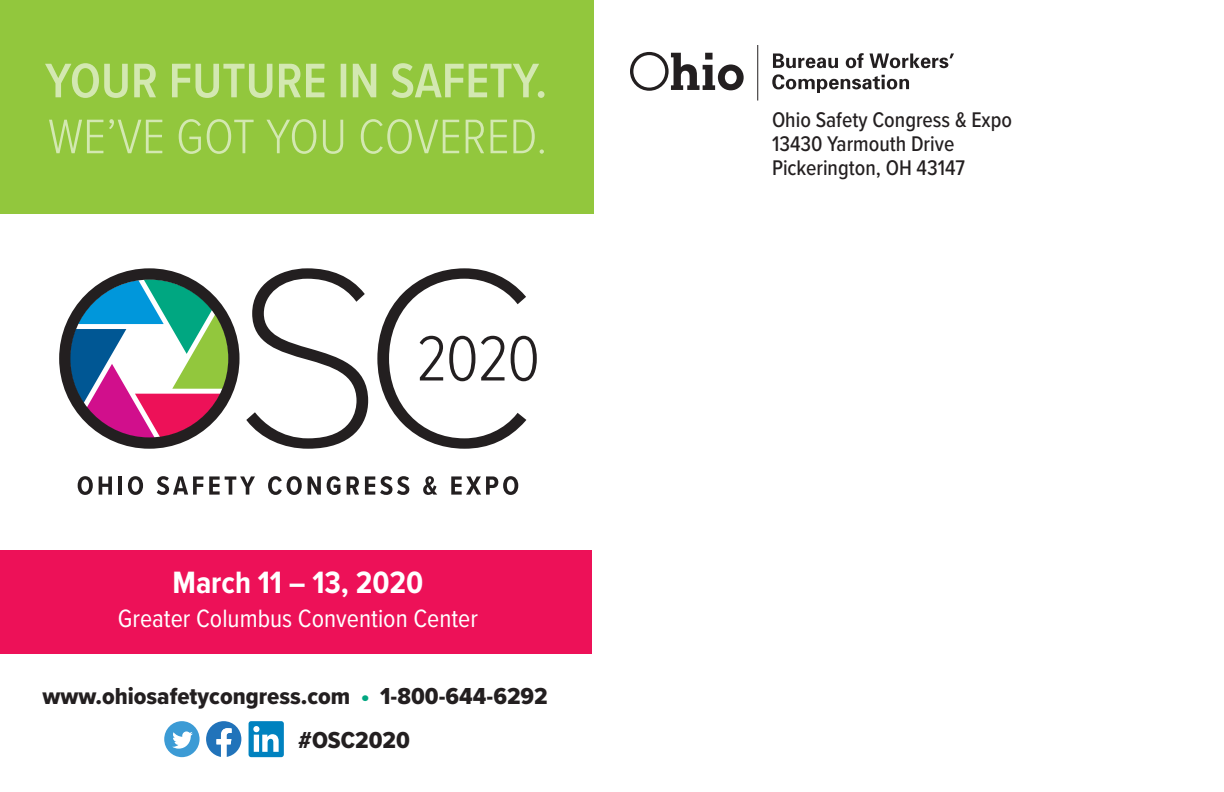
<style>
.page{position:relative;width:1224px;height:792px;background:#fff}
.page>*{position:absolute;margin:0;border:0;box-sizing:border-box;transform-origin:0 0}
.t1{font:700 32px "Proxima Nova Cond";color:#fff}
.t2{font:26px "Proxima Nova Cond";color:#fff}
.t3{font:24px "Proxima Nova Cond Extrabld";color:#231f20;scale:1.05 1}
.t4{font:500 22px "Proxima Nova Cond";color:#231f20}
.s1{color:#00a781}
</style>
<div class="page">
<svg style="left:630px;top:52px;width:114px;height:39px"></svg>
<svg style="left:773px;top:53px;width:65px;height:15px"></svg>
<svg style="left:846px;top:53px;width:18px;height:15px"></svg>
<svg style="left:870px;top:53px;width:84px;height:15px"></svg>
<svg style="left:772px;top:74px;width:137px;height:19px"></svg>
<hr style="left:757px;top:45px;width:1px;height:56px;background:#231f20">
<div style="left:0;top:0;width:594px;height:213px;background:#92c73d"></div>
<svg style="left:49px;top:119px;width:495px;height:35px"></svg>
<svg style="left:45px;top:63px;width:500px;height:35px"></svg>
<div style="left:0;top:550px;width:592px;height:104px;background:#ed1158"></div>
<svg style="left:206px;top:721px;width:35px;height:36px"></svg>
<svg style="left:249px;top:721px;width:35px;height:36px"></svg>
<div style="left:164px;top:721px;width:36px;height:36px;background:#3c9bd5;border-radius:50%"></div>
<svg style="left:172px;top:731px;width:21px;height:18px"></svg>
<svg style="left:78px;top:476px;width:15px;height:19px"></svg>
<svg style="left:99px;top:476px;width:13px;height:19px"></svg>
<hr style="left:118px;top:476px;width:4px;height:19px;background:#231f20">
<svg style="left:128px;top:476px;width:15px;height:19px"></svg>
<svg style="left:157px;top:476px;width:46px;height:19px"></svg>
<svg style="left:209px;top:476px;width:46px;height:19px"></svg>
<svg style="left:268px;top:476px;width:34px;height:19px"></svg>
<svg style="left:308px;top:476px;width:13px;height:19px"></svg>
<svg style="left:327px;top:476px;width:14px;height:19px"></svg>
<svg style="left:347px;top:476px;width:12px;height:19px"></svg>
<svg style="left:365px;top:476px;width:44px;height:19px"></svg>
<svg style="left:423px;top:476px;width:14px;height:19px"></svg>
<svg style="left:451px;top:476px;width:67px;height:19px"></svg>
<svg style="left:246px;top:268px;width:122px;height:181px"></svg>
<svg style="left:377px;top:268px;width:160px;height:181px"></svg>
<svg style="left:59px;top:268px;width:181px;height:181px"></svg>
<p class="t1" style="left:172px;top:559px;width:252px">March 11 – 13, 2020</p>
<p class="t2" style="left:118px;top:599px;width:362px">Greater Columbus Convention Center</p>
<p class="t3" style="left:42px;top:679px;width:483px">www.ohiosafetycongress.com <span class="s1">•</span> 1-800-644-6292</p>
<p class="t3" style="left:298px;top:723px;width:108px">#OSC2020</p>
<p class="t4" style="left:772px;top:104px;width:242px">Ohio Safety Congress &amp; Expo</p>
<p class="t4" style="left:772px;top:128px;width:184px">13430 Yarmouth Drive</p>
<p class="t4" style="left:772px;top:152px;width:195px">Pickerington, OH 43147</p>
</div>
